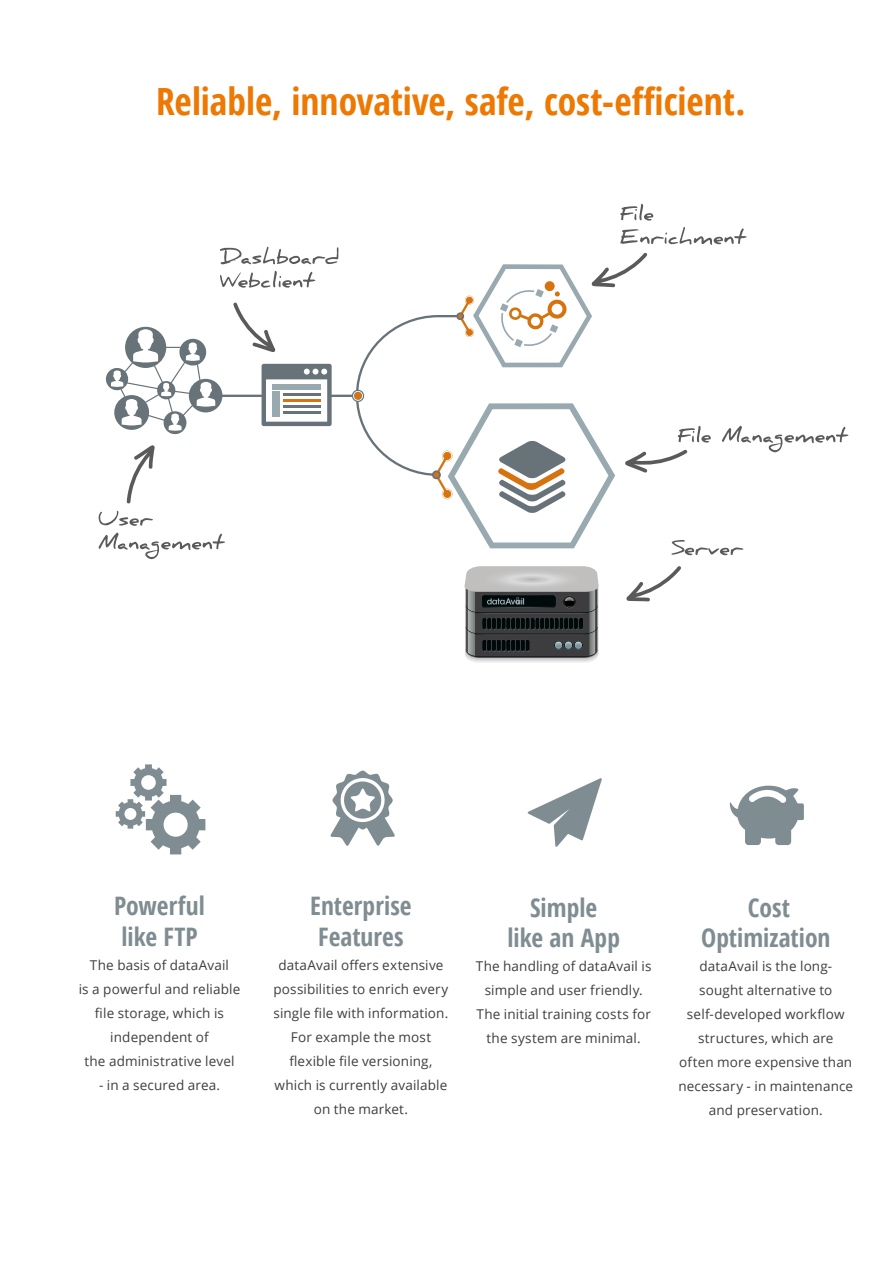
<style>
.page{position:relative;width:893px;height:1263px;background:#fff}
.page>*{position:absolute;margin:0;border:0;box-sizing:border-box;transform-origin:0 0}
.t1{font:700 37.5px "Open Sans Condensed";color:#ed7802}
.t2{font:700 25.5px/30.6px "Open Sans Condensed";color:#7f8d92;text-align:center}
.t3{font:13.5px/24px "Open Sans";letter-spacing:.01em;color:#3e3d40;text-align:center}
</style>
<div class="page">
<svg style="left:464px;top:566px;width:135px;height:96px;background:#686a6b"></svg>
<svg style="left:626px;top:566px;width:55px;height:35px"></svg>
<svg style="left:620px;top:204px;width:33px;height:17px"></svg>
<svg style="left:99px;top:227px;width:749px;height:332px"></svg>
<svg style="left:528px;top:778px;width:74px;height:69px"></svg>
<svg style="left:330px;top:770px;width:65px;height:76px"></svg>
<svg style="left:116px;top:764px;width:89px;height:90px"></svg>
<svg style="left:730px;top:785px;width:74px;height:60px"></svg>
<h1 class="t1" style="left:156px;top:75px;width:591px">Reliable, innovative, safe, cost-efficient.</h1>
<h2 class="t2" style="left:114px;top:890px;width:92px;text-align:left">Powerful like FTP</h2>
<p class="t3" style="left:79px;top:953px;width:163px">The basis of dataAvail<br>is a powerful and reliable file storage, which is independent of<br>the administrative level</p>
<p class="t3" style="left:99px;top:1073px;width:122px">- in a secured area.</p>
<h2 class="t2" style="left:310px;top:890px;width:103px">Enterprise<br>Features</h2>
<p class="t3" style="left:273px;top:953px;width:176px">dataAvail offers extensive possibilities to enrich every single file with information.<br>For example the most flexible file versioning, which is currently available on the market.</p>
<h2 class="t2" style="left:507px;top:891px;width:114px">Simple<br>like an App</h2>
<p class="t3" style="left:476px;top:954px;width:177px">The handling of dataAvail is simple and user friendly.<br>The initial training costs for the system are minimal.</p>
<h2 class="t2" style="left:701px;top:891px;width:131px">Cost<br>Optimization</h2>
<p class="t3" style="left:678px;top:954px;width:176px">dataAvail is the long&shy;sought alternative to self-developed workflow structures, which are<br>often more expensive than necessary - in maintenance and preservation.</p>
</div>
